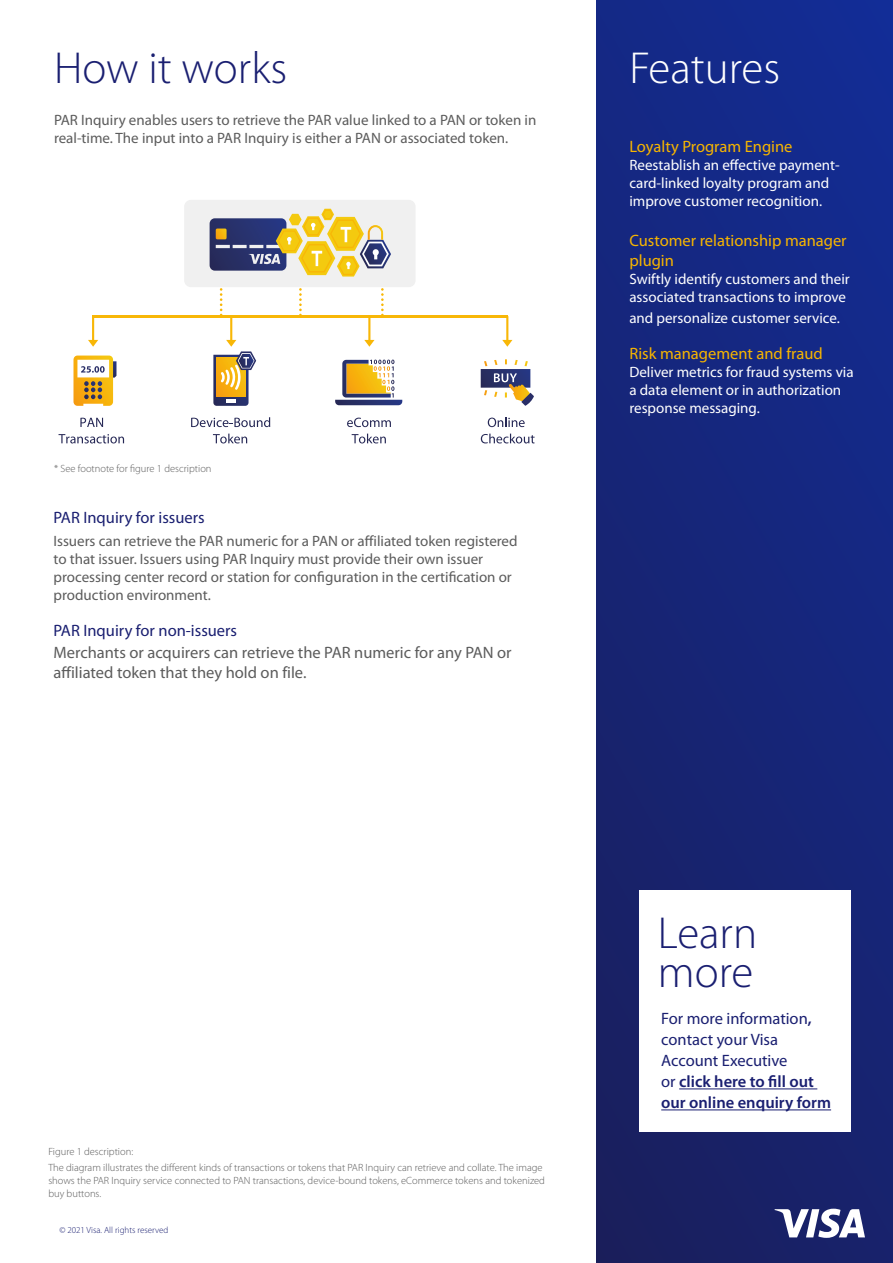
<style>
.page{position:relative;width:893px;height:1263px;background:#fff}
.page>*{position:absolute;margin:0;border:0;box-sizing:border-box;transform-origin:0 0}
.t1{font:300 45px/39px "Myriad Pro";color:#1a1f71}
.t2{font:300 45px "Myriad Pro";color:#fff}
.t3{font:16.5px/21px "Myriad Pro";color:#1a1f71}
.t4{font:16.5px/19.5px "Myriad Pro";color:#5c5c5c}
.t5{font:16.5px/19.8px "Myriad Pro";color:#f7b500}
.t6{font:15px/18px "Myriad Pro";color:#5c5c5c}
.t7{font:15px/18px "Myriad Pro";color:#fff}
.t8{font:300 10.5px/16.5px "Myriad Pro";color:#5c5c5c}
.t9{font:300 9px "Myriad Pro";color:#1a1f71}
.s1{font-weight:600}
</style>
<div class="page">
<div style="left:597px;top:0;width:296px;height:1263px;background:linear-gradient(to bottom,#132b8f,#192063)"></div>
<div style="left:639px;top:890px;width:211px;height:241px;background:#fff"></div>
<hr style="left:679px;top:1088px;width:138px;height:1px;background:#1a1f71">
<hr style="left:661px;top:1109px;width:170px;height:1px;background:#1a1f71">
<div style="left:184px;top:200px;width:232px;height:87px;background:#f0f0f0;border-radius:7px"></div>
<svg style="left:299px;top:288px;width:3px;height:28px"></svg>
<svg style="left:80px;top:418px;width:23px;height:9px"></svg>
<svg style="left:59px;top:434px;width:65px;height:9px"></svg>
<hr style="left:93px;top:316px;width:415px;height:2px;background:#f8b707">
<svg style="left:191px;top:417px;width:79px;height:10px"></svg>
<svg style="left:213px;top:434px;width:34px;height:9px"></svg>
<svg style="left:347px;top:418px;width:44px;height:9px"></svg>
<svg style="left:352px;top:434px;width:34px;height:9px"></svg>
<hr style="left:92px;top:316px;width:2px;height:27px;background:#f8b707">
<svg style="left:88px;top:340px;width:10px;height:7px"></svg>
<hr style="left:230px;top:316px;width:2px;height:27px;background:#f8b707">
<hr style="left:368px;top:316px;width:2px;height:27px;background:#f8b707">
<svg style="left:364px;top:340px;width:10px;height:7px"></svg>
<hr style="left:506px;top:316px;width:2px;height:27px;background:#f8b707">
<svg style="left:502px;top:340px;width:10px;height:7px"></svg>
<svg style="left:488px;top:417px;width:37px;height:10px"></svg>
<svg style="left:481px;top:434px;width:54px;height:9px"></svg>
<svg style="left:73px;top:356px;width:43px;height:50px"></svg>
<svg style="left:213px;top:340px;width:43px;height:66px"></svg>
<svg style="left:381px;top:288px;width:3px;height:28px"></svg>
<svg style="left:220px;top:288px;width:2px;height:28px"></svg>
<svg style="left:210px;top:209px;width:181px;height:68px"></svg>
<svg style="left:481px;top:359px;width:53px;height:47px"></svg>
<svg style="left:335px;top:360px;width:67px;height:45px"></svg>
<svg style="left:774px;top:1209px;width:91px;height:29px"></svg>
<h1 class="t1" style="left:54px;top:49px;width:235px">How it works</h1>
<p class="t6" style="left:54px;top:111px;width:484px">PAR Inquiry enables users to retrieve the PAR value linked to a PAN or token in real-time. The input into a PAR Inquiry is either a PAN or associated token.</p>
<p class="t8" style="left:54px;top:460px;width:159px">* See footnote for figure 1 description</p>
<p class="t3" style="left:54px;top:507px;width:153px">PAR Inquiry for issuers</p>
<p class="t6" style="left:54px;top:532px;width:466px">Issuers can retrieve the PAR numeric for a PAN or affiliated token registered to that issuer. Issuers using PAR Inquiry must provide their own issuer processing center record or station for configuration in the certification or production environment.</p>
<p class="t3" style="left:54px;top:620px;width:185px">PAR Inquiry for non-issuers</p>
<p class="t4" style="left:54px;top:643px;width:460px">Merchants or acquirers can retrieve the PAR numeric for any PAN or affiliated token that they hold on file.</p>
<h1 class="t2" style="left:629px;top:43px;width:152px">Features</h1>
<p class="t5" style="left:629px;top:137px;width:165px">Loyalty Program Engine</p>
<p class="t7" style="left:629px;top:156px;width:212px">Reestablish an effective payment&shy;card-linked loyalty program and improve customer recognition.</p>
<p class="t5" style="left:629px;top:231px;width:219px">Customer relationship manager plugin</p>
<p class="t7" style="left:629px;top:270px;width:222px">Swiftly identify customers and their associated transactions to improve</p>
<p class="t7" style="left:629px;top:309px;width:212px">and personalize customer service.</p>
<p class="t5" style="left:629px;top:344px;width:195px">Risk management and fraud</p>
<p class="t7" style="left:629px;top:363px;width:226px">Deliver metrics for fraud systems via a data element or in authorization response messaging.</p>
<p class="t8" style="left:48px;top:1143px;width:496px">Figure 1 description:<br>The diagram illustrates the different kinds of transactions or tokens that PAR Inquiry can retrieve and collate. The image</p>
<p class="t8" style="left:48px;top:1174px;width:498px;line-height:12.6px">shows the PAR Inquiry service connected to PAN transactions, device-bound tokens, eCommerce tokens and tokenized buy buttons.</p>
<p class="t9" style="left:59px;top:1225px;width:110px">© 2021 Visa. All rights reserved</p>
<h1 class="t1" style="left:658px;top:914px;width:101px">Learn more</h1>
<p class="t3" style="left:661px;top:1008px;width:171px">For more information<span class="s1">, </span>contact your Visa<br>Account Executive<br>or <span class="s1">click here to fill out our online enquiry form</span></p>
</div>
